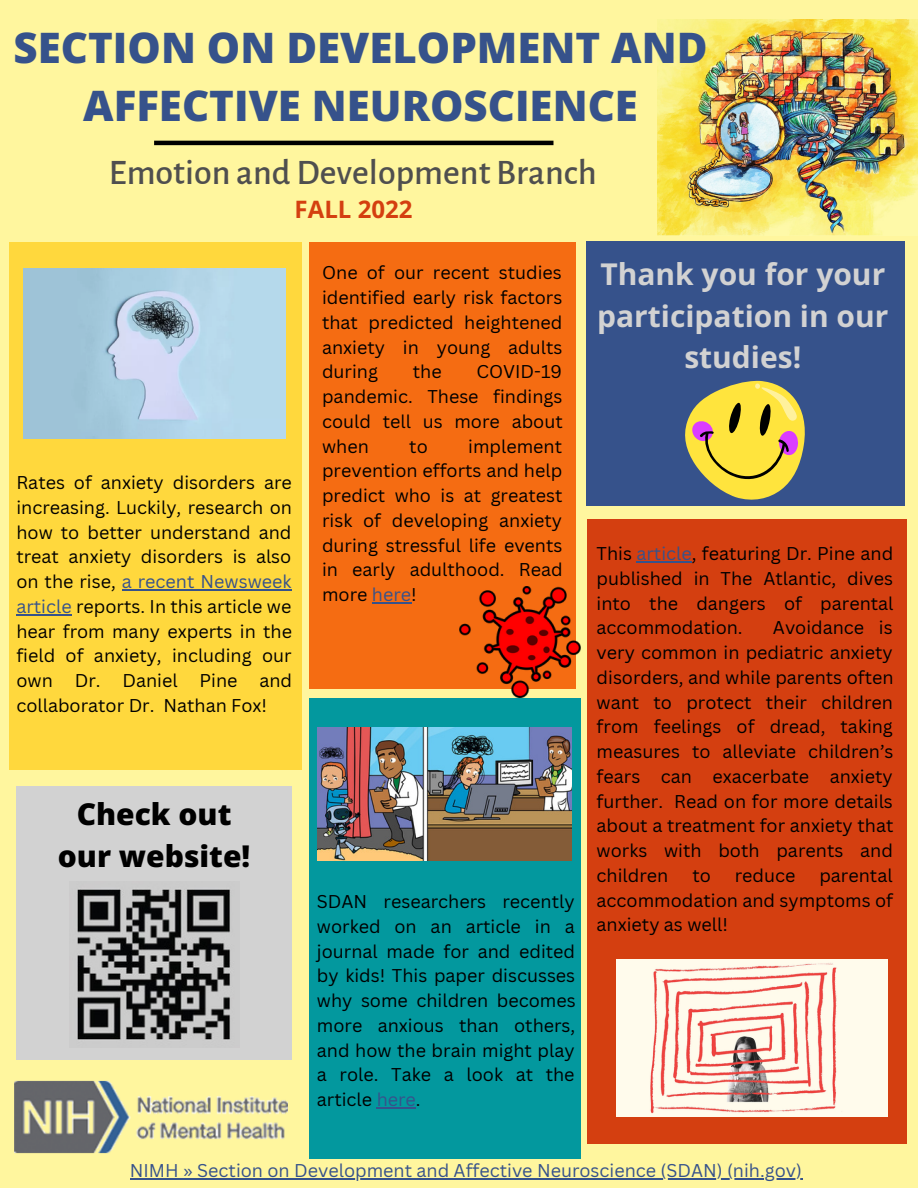
<style>
.page{position:relative;width:918px;height:1188px;background:#fff69e}
.page>*{position:absolute;margin:0;border:0;box-sizing:border-box;transform-origin:0 0}
.t1{font:800 42px/58.5px "Open Sans";color:#36528b;text-align:center}
.t2{font:500 36px "Alegreya Sans";color:#4f4f4f}
.t3{font:700 30px/41.7px "Open Sans";color:#d2d2d2;text-align:center}
.t4{font:800 30px/41.7px "Open Sans";color:#000;text-align:center}
.t5{font:700 24px "Open Sans";color:#d43f10}
.t6{font:18px/24.8px "Canva Sans";color:#000;text-align:justify}
.t7{font:18px "Canva Sans";color:#36528b}
.s1{color:#36528b}
</style>
<div class="page">
<img style="left:658px;top:19px;width:260px;height:216px">
<div style="left:586px;top:242px;width:319px;height:264px;background:#36528b"></div>
<div style="left:587px;top:519px;width:320px;height:625px;background:#d43f10"></div>
<div style="left:309px;top:242px;width:267px;height:446px;background:#f56c12"></div>
<div style="left:309px;top:699px;width:271px;height:460px;background:#03989e"></div>
<div style="left:9px;top:242px;width:293px;height:527px;background:#ffd83d"></div>
<div style="left:16px;top:786px;width:276px;height:274px;background:#d2d2d2"></div>
<img style="left:14px;top:1080px;width:274px;height:74px">
<img style="left:77px;top:889px;width:155px;height:151px">
<hr style="left:154px;top:141px;width:399px;height:4px;background:#000">
<img style="left:23px;top:269px;width:262px;height:170px">
<img style="left:616px;top:960px;width:271px;height:156px">
<img style="left:460px;top:586px;width:120px;height:112px">
<svg style="left:685px;top:380px;width:120px;height:120px"></svg>
<img style="left:318px;top:727px;width:253px;height:133px">
<hr style="left:122px;top:589px;width:170px;height:1px;background:#36528b">
<hr style="left:16px;top:614px;width:56px;height:1px;background:#36528b">
<hr style="left:636px;top:561px;width:56px;height:1px;background:#36528b">
<hr style="left:377px;top:1107px;width:39px;height:1px;background:#36528b">
<hr style="left:372px;top:602px;width:39px;height:1px;background:#36528b">
<hr style="left:130px;top:1178px;width:672px;height:2px;background:#36528b">
<h1 class="t1" style="left:14px;top:17px;width:695px">SECTION ON DEVELOPMENT AND<br>AFFECTIVE NEUROSCIENCE</h1>
<h2 class="t2" style="left:109px;top:156px;width:489px">Emotion and Development Branch</h2>
<h3 class="t5" style="left:295px;top:192px;width:119px">FALL 2022</h3>
<p class="t6" style="left:16px;top:470px;width:277px">Rates of anxiety disorders are increasing. Luckily, research on how to better understand and treat anxiety disorders is also on the rise, <span class="s1">a recent Newsweek article</span> reports. In this article we hear from many experts in the field of anxiety, including our own Dr. Daniel Pine and collaborator Dr. Nathan Fox!</p>
<p class="t6" style="left:322px;top:260px;width:242px">One of our recent studies identified early risk factors that predicted heightened anxiety in young adults during</p>
<p class="t6" style="left:413px;top:359px;width:30px">the</p>
<p class="t6" style="left:322px;top:359px;width:242px;text-indent:154px">COVID-19 pandemic. These findings could tell us more about when</p>
<p class="t6" style="left:322px;top:433px;width:242px;text-indent:146px">implement prevention efforts and help predict who is at greatest risk of developing anxiety during stressful life events in early adulthood. Read more <span class="s1">here</span>!</p>
<p class="t6" style="left:409px;top:433px;width:20px">to</p>
<h3 class="t4" style="left:58px;top:793px;width:194px">Check out our website!</h3>
<p class="t6" style="left:317px;top:889px;width:260px">SDAN researchers recently worked on an article in a journal made for and edited by kids! This paper discusses why some children becomes more anxious than others, and how the brain might play a role. Take a look at the article <span class="s1">here</span>.</p>
<h3 class="t3" style="left:597px;top:253px;width:293px">Thank you for your participation in our studies!</h3>
<p class="t6" style="left:597px;top:541px;width:298px">This <span class="s1">article</span>, featuring Dr. Pine and published in The Atlantic, dives into the dangers of parental accommodation.</p>
<p class="t6" style="left:597px;top:615px;width:298px;text-indent:176px">Avoidance is very common in pediatric anxiety disorders, and while parents often want to protect their children from feelings of dread, taking measures to alleviate children’s fears can exacerbate anxiety further. Read on for more details about a treatment for anxiety that works with both parents and children</p>
<p class="t6" style="left:597px;top:863px;width:298px;text-indent:223px">parental accommodation and symptoms of anxiety as well!</p>
<p class="t6" style="left:692px;top:863px;width:20px">to</p>
<p class="t6" style="left:735px;top:863px;width:62px">reduce</p>
<p class="t7" style="left:130px;top:1158px;width:674px">NIMH » Section on Development and Affective Neuroscience (SDAN) (nih.gov)</p>
</div>
